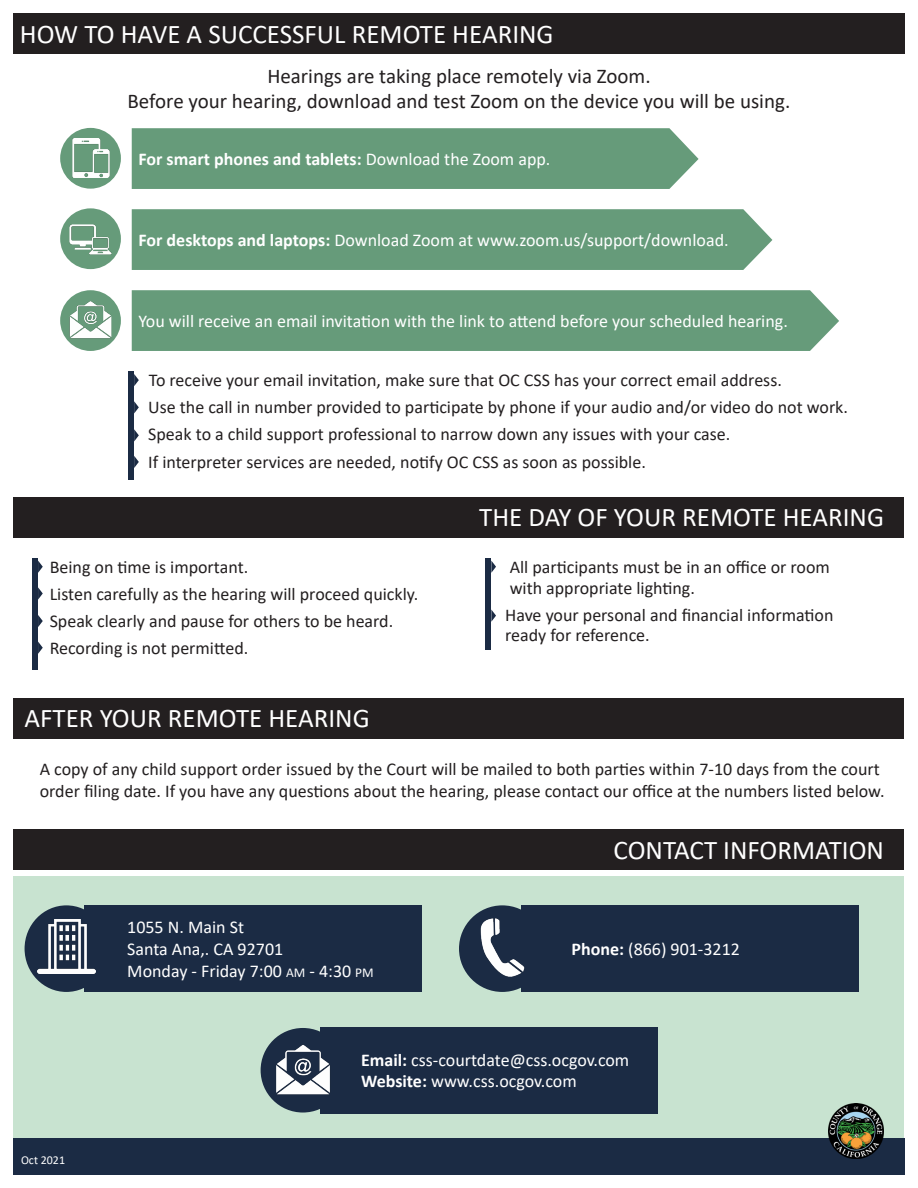
<style>
.page{position:relative;width:918px;height:1188px;background:#fff}
.page>*{position:absolute;margin:0;border:0;box-sizing:border-box;transform-origin:0 0}
.t1{font:27px "Calibri";color:#fff}
.t2{font:21px "Calibri";color:#231f20}
.t3{font:18px/21.6px "Calibri";color:#231f20}
.t4{font:18px "Calibri";color:#fff}
.t5{font:700 18px "Calibri";color:#fff}
.t6{font:12px "Calibri";color:#fff}
.s1{font-weight:400}
.s2{font-weight:700}
.s3{font-size:13.5px}
</style>
<div class="page">
<div style="left:132px;top:128px;width:567px;height:61px;background:#669b7a"></div>
<div style="left:132px;top:209px;width:640px;height:61px;background:#669b7a"></div>
<div style="left:132px;top:290px;width:707px;height:61px;background:#669b7a"></div>
<div style="left:14px;top:876px;width:890px;height:262px;background:#c8e3d0"></div>
<div style="left:13px;top:14px;width:891px;height:40px;background:#231f20"></div>
<div style="left:14px;top:829px;width:890px;height:41px;background:#231f20"></div>
<div style="left:13px;top:1138px;width:891px;height:36px;background:#1b2b44"></div>
<div style="left:32px;top:558px;width:6px;height:111px;background:#1b2b44"></div>
<div style="left:485px;top:558px;width:6px;height:92px;background:#1b2b44"></div>
<div style="left:14px;top:497px;width:890px;height:41px;background:#231f20"></div>
<div style="left:14px;top:698px;width:890px;height:41px;background:#231f20"></div>
<div style="left:85px;top:905px;width:337px;height:87px;background:#1b2b44"></div>
<div style="left:522px;top:905px;width:337px;height:87px;background:#1b2b44"></div>
<div style="left:320px;top:1027px;width:337px;height:87px;background:#1b2b44"></div>
<div style="left:25px;top:905px;width:83px;height:87px;background:#1b2b44;border-radius:50%"></div>
<img style="left:38px;top:920px;width:57px;height:53px">
<div style="left:459px;top:905px;width:87px;height:87px;background:#1b2b44;border-radius:50%"></div>
<img style="left:480px;top:918px;width:45px;height:59px">
<div style="left:261px;top:1028px;width:84px;height:85px;background:#1b2b44;border-radius:50%"></div>
<img style="left:276px;top:1045px;width:54px;height:50px">
<div style="left:60px;top:128px;width:61px;height:61px;background:#669b7a;border-radius:50%"></div>
<img style="left:72px;top:139px;width:38px;height:39px">
<div style="left:60px;top:208px;width:61px;height:61px;background:#669b7a;border-radius:50%"></div>
<img style="left:70px;top:224px;width:41px;height:31px">
<div style="left:60px;top:290px;width:61px;height:61px;background:#669b7a;border-radius:50%"></div>
<img style="left:69px;top:301px;width:43px;height:38px">
<img style="left:828px;top:1103px;width:55px;height:55px">
<div style="left:128px;top:371px;width:6px;height:108px;background:#1b2b44"></div>
<svg style="left:134px;top:374px;width:5px;height:12px"></svg>
<svg style="left:38px;top:561px;width:5px;height:12px"></svg>
<svg style="left:491px;top:561px;width:5px;height:12px"></svg>
<svg style="left:134px;top:401px;width:5px;height:12px"></svg>
<svg style="left:38px;top:587px;width:5px;height:13px"></svg>
<svg style="left:134px;top:429px;width:5px;height:12px"></svg>
<svg style="left:38px;top:615px;width:5px;height:12px"></svg>
<svg style="left:491px;top:610px;width:5px;height:12px"></svg>
<svg style="left:134px;top:456px;width:5px;height:12px"></svg>
<svg style="left:38px;top:642px;width:5px;height:12px"></svg>
<p class="t1" style="left:20px;top:15px;width:535px">HOW TO HAVE A SUCCESSFUL REMOTE HEARING</p>
<p class="t2" style="left:267px;top:61px;width:385px">Hearings are taking place remotely via Zoom.</p>
<p class="t2" style="left:128px;top:86px;width:664px">Before your hearing, download and test Zoom on the device you will be using.</p>
<p class="t5" style="left:138px;top:146px;width:414px">For smart phones and tablets: <span class="s1">Download the Zoom app.</span></p>
<p class="t4" style="left:138px;top:228px;width:592px"><span class="s2">For desktops and laptops:</span> Download Zoom at www.zoom.us/support/download.</p>
<p class="t4" style="left:138px;top:309px;width:651px">You will receive an email invitation with the link to attend before your scheduled hearing.</p>
<p class="t3" style="left:149px;top:369px;width:635px">To receive your email invitation, make sure that OC CSS has your correct email address.</p>
<p class="t3" style="left:148px;top:423px;width:584px">Speak to a child support professional to narrow down any issues with your case.</p>
<p class="t3" style="left:148px;top:450px;width:499px">If interpreter services are needed, notify OC CSS as soon as possible.</p>
<p class="t3" style="left:148px;top:396px;width:701px">Use the call in number provided to participate by phone if your audio and/or video do not work.</p>
<p class="t1" style="left:479px;top:498px;width:406px">THE DAY OF YOUR REMOTE HEARING</p>
<p class="t3" style="left:510px;top:556px;width:322px;line-height:21px">All participants must be in an office or room with appropriate lighting.</p>
<p class="t3" style="left:50px;top:556px;width:200px">Being on time is important.</p>
<p class="t3" style="left:50px;top:583px;width:370px">Listen carefully as the hearing will proceed quickly.</p>
<p class="t3" style="left:50px;top:610px;width:345px">Speak clearly and pause for others to be heard.</p>
<p class="t3" style="left:505px;top:605px;width:330px;line-height:19.5px">Have your personal and financial information ready for reference.</p>
<p class="t3" style="left:50px;top:637px;width:200px">Recording is not permitted.</p>
<p class="t1" style="left:25px;top:699px;width:347px">AFTER YOUR REMOTE HEARING</p>
<p class="t3" style="left:40px;top:758px;width:846px">A copy of any child support order issued by the Court will be mailed to both parties within 7-10 days from the court order filing date. If you have any questions about the hearing, please contact our office at the numbers listed below.</p>
<p class="t1" style="left:614px;top:831px;width:272px">CONTACT INFORMATION</p>
<p class="t4" style="left:127px;top:915px;width:118px">1055 N. Main St</p>
<p class="t4" style="left:127px;top:937px;width:157px">Santa Ana,. CA 92701</p>
<p class="t4" style="left:572px;top:937px;width:170px"><span class="s2">Phone:</span> (866) 901-3212</p>
<p class="t4" style="left:127px;top:959px;width:248px">Monday - Friday 7:00 <span class="s3">AM</span> - 4:30 <span class="s3">PM</span></p>
<p class="t6" style="left:21px;top:1152px;width:46px">Oct 2021</p>
<p class="t4" style="left:361px;top:1047px;width:270px"><span class="s2">Email:</span> css-courtdate@css.ocgov.com</p>
<p class="t4" style="left:361px;top:1069px;width:217px"><span class="s2">Website:</span> www.css.ocgov.com</p>
</div>
